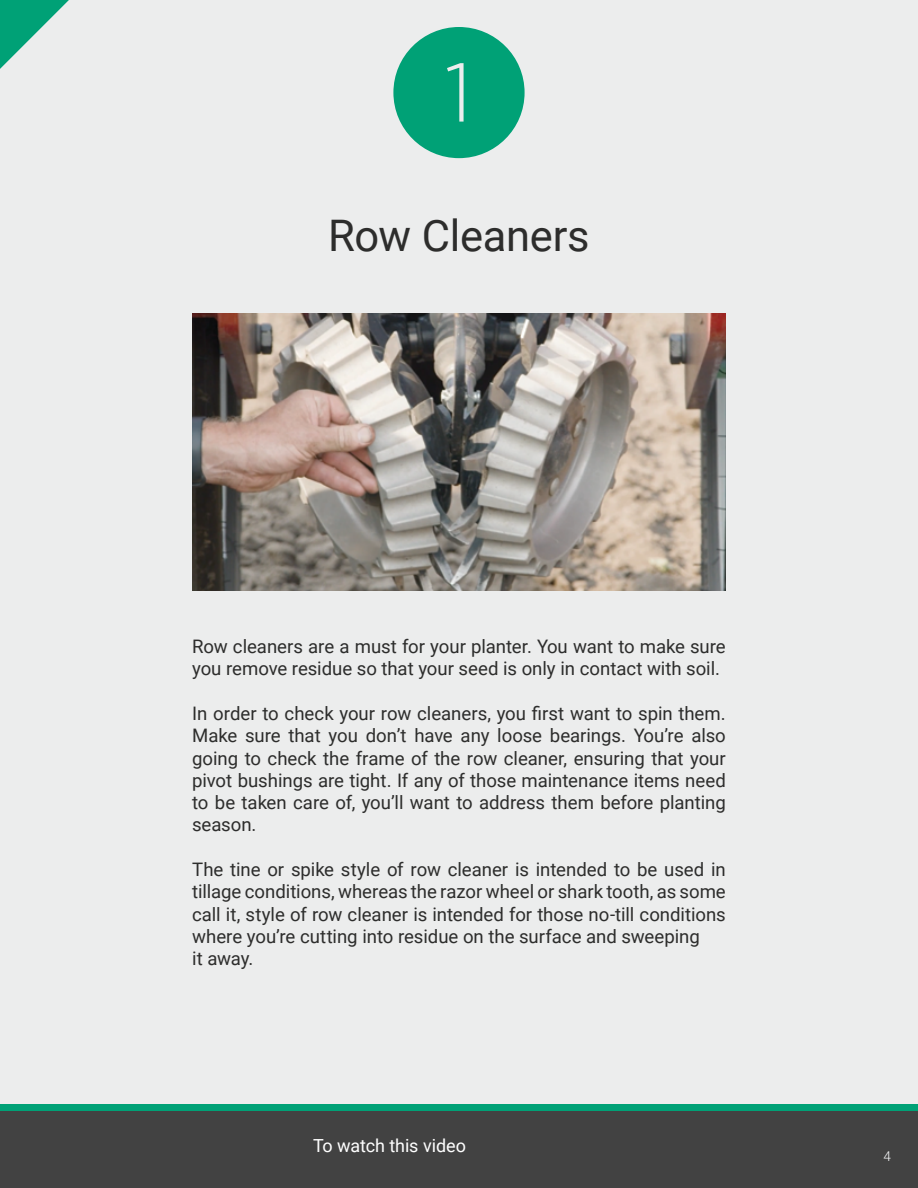
<style>
.page{position:relative;width:918px;height:1188px;background:#fff}
.page>*{position:absolute;margin:0;border:0;box-sizing:border-box;transform-origin:0 0}
.t1{font:300 82.8px "Gotham";color:#eceded}
.t2{font:43.5px "Roboto";letter-spacing:-.01em;color:#2d2d2c}
.t3{font:18.6px/22.4px "Roboto";letter-spacing:-.005em;color:#2d2d2c}
.t4{font:18px "Roboto";letter-spacing:-.005em;color:#fff}
.t5{font:300 13.5px "Roboto";color:#f7f8f9}
</style>
<div class="page">
<div style="left:0;top:0;width:918px;height:1104px;background:#eceded"></div>
<svg style="left:0;top:0;width:82px;height:82px;background:#98d2c2"></svg>
<div style="left:0;top:1111px;width:918px;height:77px;background:#424242"></div>
<div style="left:0;top:1104px;width:918px;height:7px;background:#00a176"></div>
<img style="left:192px;top:313px;width:534px;height:278px">
<div style="left:393px;top:27px;width:132px;height:131px;background:#00a176;border-radius:50%"></div>
<h1 class="t1" style="left:445px;top:40px;width:29px">1</h1>
<h2 class="t2" style="left:328px;top:205px;width:263px">Row Cleaners</h2>
<p class="t3" style="left:192px;top:634px;width:535px">Row cleaners are a must for your planter. You want to make sure you remove residue so that your seed is only in contact with soil.</p>
<p class="t3" style="left:192px;top:701px;width:535px;text-align:justify">In order to check your row cleaners, you first want to spin them.<br>Make sure that you don’t have any loose bearings. You’re also going to check the frame of the row cleaner, ensuring that your pivot bushings are tight. If any of those maintenance items need to be taken care of, you’ll want to address them before planting season.</p>
<p class="t3" style="left:192px;top:858px;width:535px">The tine or spike style of row cleaner is intended to be used in tillage conditions, whereas the razor wheel or shark tooth, as some call it, style of row cleaner is intended for those no-till conditions where you’re cutting into residue on the surface and sweeping<br>it away.</p>
<p class="t4" style="left:313px;top:1133px;width:154px">To watch this video</p>
<p class="t5" style="left:884px;top:1147px;width:9px">4</p>
</div>
